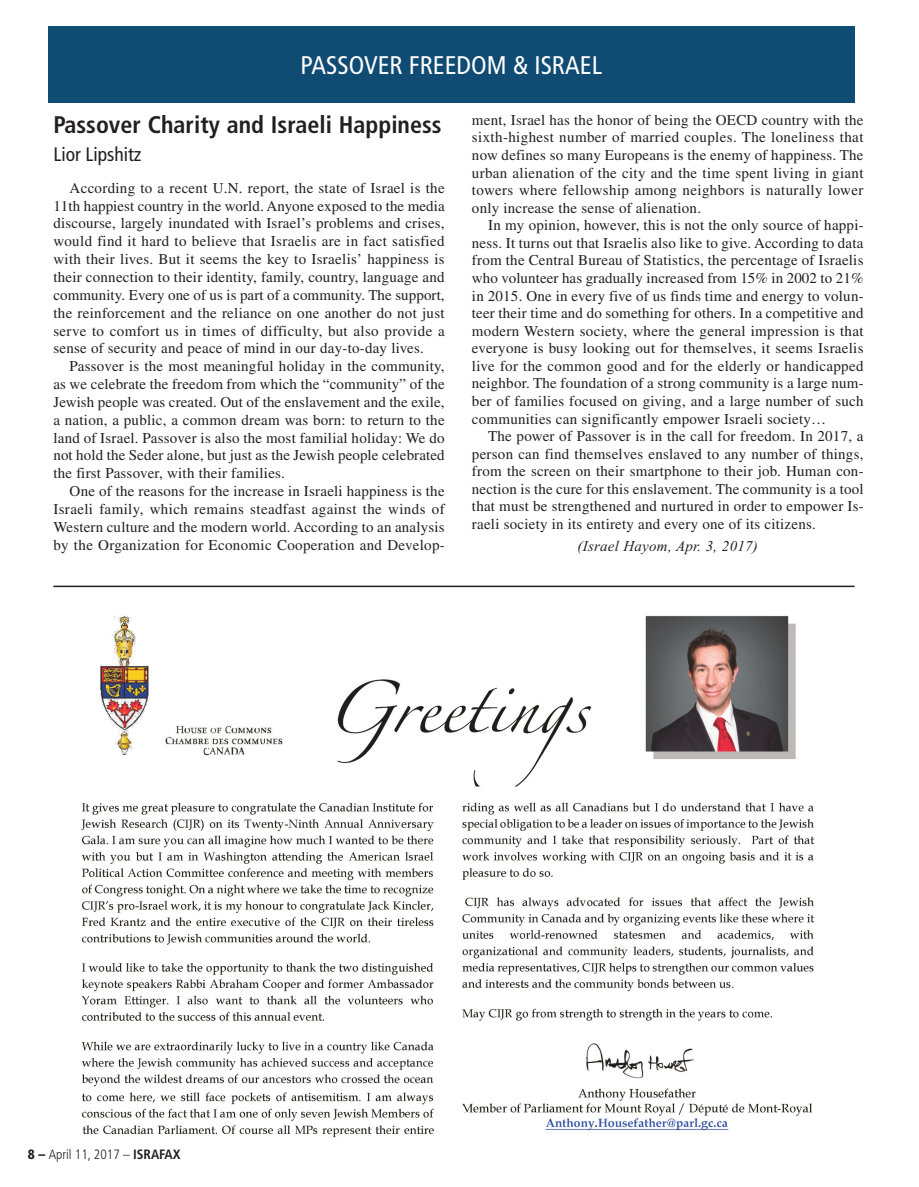
<style>
.page{position:relative;width:919px;height:1187px;background:#fff}
.page>*{position:absolute;margin:0;border:0;box-sizing:border-box;transform-origin:0 0}
.t1{font:condensed 25.5px "Frutiger LT Std";color:#fff}
.t2{font:700 condensed 24px "Frutiger LT Std";color:#231f20}
.t3{font:condensed 19.5px "Frutiger LT Std";color:#231f20}
.t4{font:15px/17.5px "Times LT Std";letter-spacing:.015em;color:#231f20;text-align:justify}
.t5{font:italic 15px "Times New Roman";letter-spacing:.015em;color:#231f20}
.t6{font:300 condensed 13.5px "Frutiger LT Std";color:#231f20}
.s1{font-weight:900}
.s2{font-weight:700}
</style>
<div class="page">
<img style="left:53px;top:587px;width:801px;height:551px">
<hr style="left:53px;top:586px;width:801px;height:1px;background:#231f20">
<div style="left:48px;top:26px;width:806px;height:77px;background:#104b74"></div>
<h1 class="t1" style="left:300px;top:55px;width:303px">PASSOVER FREEDOM &amp; ISRAEL</h1>
<h2 class="t2" style="left:53px;top:115px;width:390px">Passover Charity and Israeli Happiness</h2>
<h3 class="t3" style="left:53px;top:146px;width:90px">Lior Lipshitz</h3>
<p class="t4" style="left:53px;top:180px;width:393px;text-indent:16px">According to a recent U.N. report, the state of Israel is the 11th happiest country in the world. Anyone exposed to the media discourse, largely inundated with Israel’s problems and crises, would find it hard to believe that Israelis are in fact satisfied with their lives. But it seems the key to Israelis’ happiness is their connection to their identity, family, country, language and community. Every one of us is part of a community. The support, the reinforcement and the reliance on one another do not just serve to comfort us in times of difficulty, but also provide a sense of security and peace of mind in our day-to-day lives.</p>
<p class="t4" style="left:53px;top:359px;width:393px;text-indent:16px">Passover is the most meaningful holiday in the community, as we celebrate the freedom from which the “community” of the Jewish people was created. Out of the enslavement and the exile, a nation, a public, a common dream was born: to return to the land of Israel. Passover is also the most familial holiday: We do not hold the Seder alone, but just as the Jewish people celebrated the first Passover, with their families.</p>
<p class="t4" style="left:53px;top:484px;width:393px;text-indent:16px">One of the reasons for the increase in Israeli happiness is the Israeli family, which remains steadfast against the winds of Western culture and the modern world. According to an analysis by the Organization for Economic Cooperation and Develop-</p>
<p class="t4" style="left:472px;top:113px;width:393px">ment, Israel has the honor of being the OECD country with the sixth-highest number of married couples. The loneliness that now defines so many Europeans is the enemy of happiness. The urban alienation of the city and the time spent living in giant towers where fellowship among neighbors is naturally lower only increase the sense of alienation.</p>
<p class="t4" style="left:472px;top:218px;width:393px;text-indent:16px">In my opinion, however, this is not the only source of happi&shy;ness. It turns out that Israelis also like to give. According to data from the Central Bureau of Statistics, the percentage of Israelis who volunteer has gradually increased from 15% in 2002 to 21% in 2015. One in every five of us finds time and energy to volun&shy;teer their time and do something for others. In a competitive and modern Western society, where the general impression is that everyone is busy looking out for themselves, it seems Israelis live for the common good and for the elderly or handicapped neighbor. The foundation of a strong community is a large num&shy;ber of families focused on giving, and a large number of such communities can significantly empower Israeli society…</p>
<p class="t4" style="left:472px;top:429px;width:393px;text-indent:16px">The power of Passover is in the call for freedom. In 2017, a person can find themselves enslaved to any number of things, from the screen on their smartphone to their job. Human con&shy;nection is the cure for this enslavement. The community is a tool that must be strengthened and nurtured in order to empower Is&shy;raeli society in its entirety and every one of its citizens.</p>
<p class="t5" style="left:578px;top:537px;width:182px">(Israel Hayom, Apr. 3, 2017)</p>
<p class="t6" style="left:28px;top:1148px;width:154px"><span class="s1">8 –</span> April 11, 2017 – <span class="s2">ISRAFAX</span></p>
</div>
